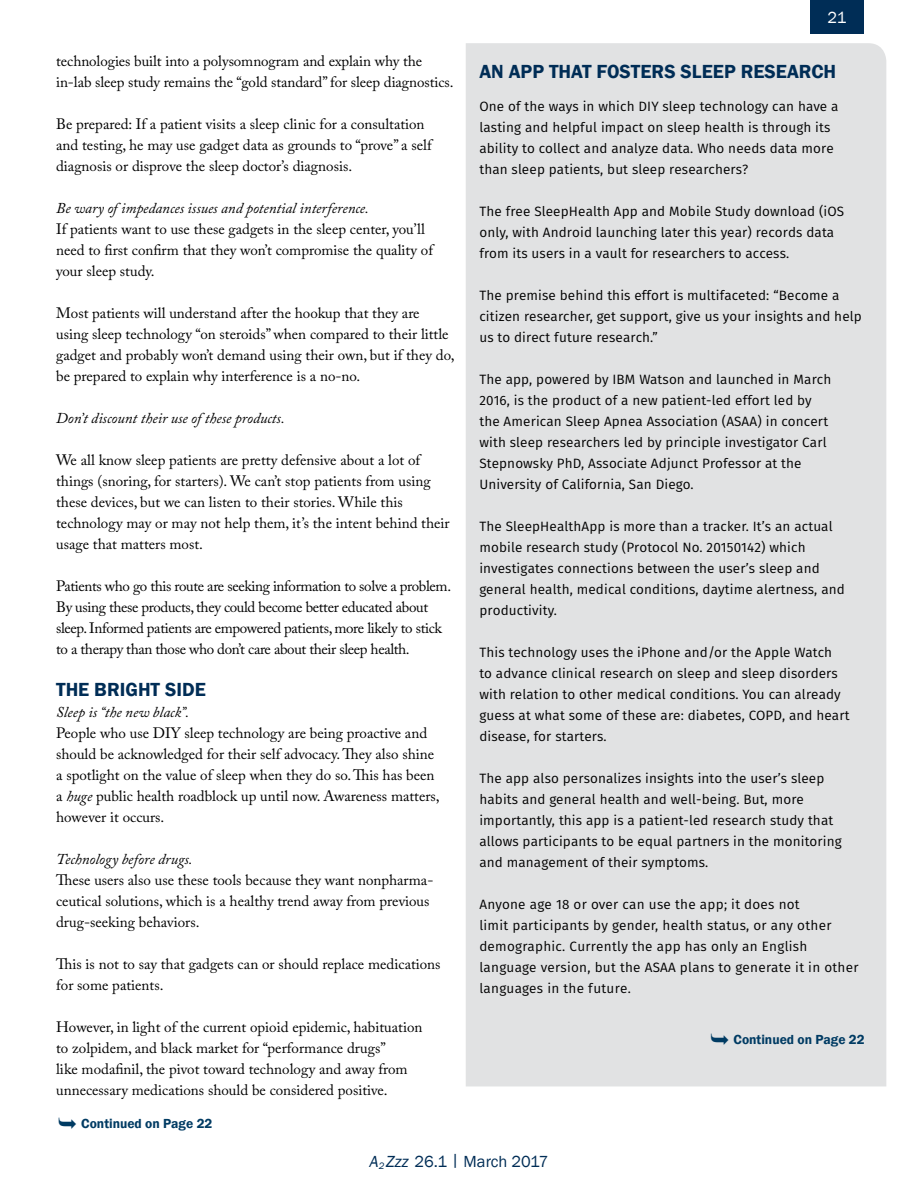
<style>
.page{position:relative;width:918px;height:1188px;background:#fff}
.page>*{position:absolute;margin:0;border:0;box-sizing:border-box;transform-origin:0 0}
.t1{font:600 19.5px "Franklin Gothic";color:#002d56}
.t2{font:16.5px "Franklin Gothic";color:#002d56}
.t3{font:16.5px "Franklin Gothic";color:#fff}
.t4{font:15px/21px "Adobe Caslon Pro";color:#000}
.t5{font:15px/21px "Adobe Caslon Pro";letter-spacing:-.025em;color:#000}
.t6{font:italic 15px "Adobe Caslon Pro";color:#000}
.t7{font:13.5px/21px "Fira Sans";letter-spacing:.01em;color:#000}
.t8{font:600 13.5px "Franklin Gothic";color:#003b63}
.s1{font-style:italic}
</style>
<div class="page">
<div style="left:810px;top:0;width:54px;height:34px;background:#002d56"></div>
<div style="left:466px;top:43px;width:420px;height:1043px;background:#e1e2e3"></div>
<svg style="left:711px;top:1034px;width:18px;height:11px"></svg>
<p class="t4" style="left:56px;top:50px;width:399px">technologies built into a polysomnogram and explain why the in-lab sleep study remains the “gold standard” for sleep diagnostics.</p>
<p class="t4" style="left:56px;top:113px;width:377px">Be prepared: If a patient visits a sleep clinic for a consultation and testing, he may use gadget data as grounds to “prove” a self diagnosis or disprove the sleep doctor’s diagnosis.</p>
<p class="t6" style="left:56px;top:199px;width:314px">Be wary of impedances issues and potential interference.</p>
<p class="t4" style="left:56px;top:218px;width:378px">If patients want to use these gadgets in the sleep center, you’ll need to first confirm that they won’t compromise the quality of your sleep study.</p>
<p class="t4" style="left:56px;top:302px;width:400px">Most patients will understand after the hookup that they are using sleep technology “on steroids” when compared to their little gadget and probably won’t demand using their own, but if they do, be prepared to explain why interference is a no-no.</p>
<p class="t6" style="left:56px;top:409px;width:230px">Don’t discount their use of these products.</p>
<p class="t4" style="left:56px;top:449px;width:395px">We all know sleep patients are pretty defensive about a lot of things (snoring, for starters). We can’t stop patients from using these devices, but we can listen to their stories. While this technology may or may not help them, it’s the intent behind their usage that matters most.</p>
<p class="t5" style="left:56px;top:575px;width:397px">Patients who go this route are seeking information to solve a problem.<br>By using these products, they could become better educated about sleep. Informed patients are empowered patients, more likely to stick to a therapy than those who don’t care about their sleep health.</p>
<h1 class="t1" style="left:56px;top:677px;width:151px">THE BRIGHT SIDE</h1>
<p class="t6" style="left:56px;top:703px;width:135px">Sleep is “the new black”.</p>
<p class="t4" style="left:56px;top:722px;width:385px">People who use DIY sleep technology are being proactive and should be acknowledged for their self advocacy. They also shine a spotlight on the value of sleep when they do so. This has been a <span class="s1">huge</span> public health roadblock up until now. Awareness matters, however it occurs.</p>
<p class="t6" style="left:56px;top:850px;width:138px">Technology before drugs.</p>
<p class="t4" style="left:56px;top:869px;width:379px">These users also use these tools because they want nonpharma&shy;ceutical solutions, which is a healthy trend away from previous drug-seeking behaviors.</p>
<p class="t4" style="left:56px;top:953px;width:386px">This is not to say that gadgets can or should replace medications for some patients.</p>
<p class="t4" style="left:56px;top:1016px;width:368px">However, in light of the current opioid epidemic, habituation to zolpidem, and black market for “performance drugs”<br>like modafinil, the pivot toward technology and away from unnecessary medications should be considered positive.</p>
<p class="t8" style="left:81px;top:1115px;width:133px">Continued on Page 22</p>
<p class="t3" style="left:828px;top:7px;width:20px">21</p>
<h1 class="t1" style="left:479px;top:59px;width:358px">AN APP THAT FOSTERS SLEEP RESEARCH</h1>
<p class="t7" style="left:479px;top:96px;width:361px">One of the ways in which DIY sleep technology can have a lasting and helpful impact on sleep health is through its ability to collect and analyze data. Who needs data more than sleep patients, but sleep researchers?</p>
<p class="t7" style="left:479px;top:201px;width:366px">The free SleepHealth App and Mobile Study download (iOS only, with Android launching later this year) records data from its users in a vault for researchers to access.</p>
<p class="t7" style="left:479px;top:285px;width:384px">The premise behind this effort is multifaceted: “Become a citizen researcher, get support, give us your insights and help us to direct future research.”</p>
<p class="t7" style="left:479px;top:369px;width:353px">The app, powered by IBM Watson and launched in March 2016, is the product of a new patient-led effort led by the American Sleep Apnea Association (ASAA) in concert with sleep researchers led by principle investigator Carl Stepnowsky PhD, Associate Adjunct Professor at the University of California, San Diego.</p>
<p class="t7" style="left:479px;top:516px;width:367px">The SleepHealthApp is more than a tracker. It’s an actual mobile research study (Protocol No. 20150142) which investigates connections between the user’s sleep and general health, medical conditions, daytime alertness, and productivity.</p>
<p class="t7" style="left:479px;top:642px;width:372px">This technology uses the iPhone and/or the Apple Watch<br>to advance clinical research on sleep and sleep disorders with relation to other medical conditions. You can already guess at what some of these are: diabetes, COPD, and heart disease, for starters.</p>
<p class="t7" style="left:479px;top:768px;width:364px">The app also personalizes insights into the user’s sleep habits and general health and well-being. But, more importantly, this app is a patient-led research study that allows participants to be equal partners in the monitoring and management of their symptoms.</p>
<p class="t7" style="left:479px;top:894px;width:381px">Anyone age 18 or over can use the app; it does not<br>limit participants by gender, health status, or any other demographic. Currently the app has only an English language version, but the ASAA plans to generate it in other languages in the future.</p>
<p class="t8" style="left:734px;top:1031px;width:133px">Continued on Page 22</p>
<p class="t2" style="left:369px;top:1151px;width:181px"><span class="s1">A</span><sub>2</sub> <span class="s1">Zzz</span> 26.1 | March 2017</p>
</div>
